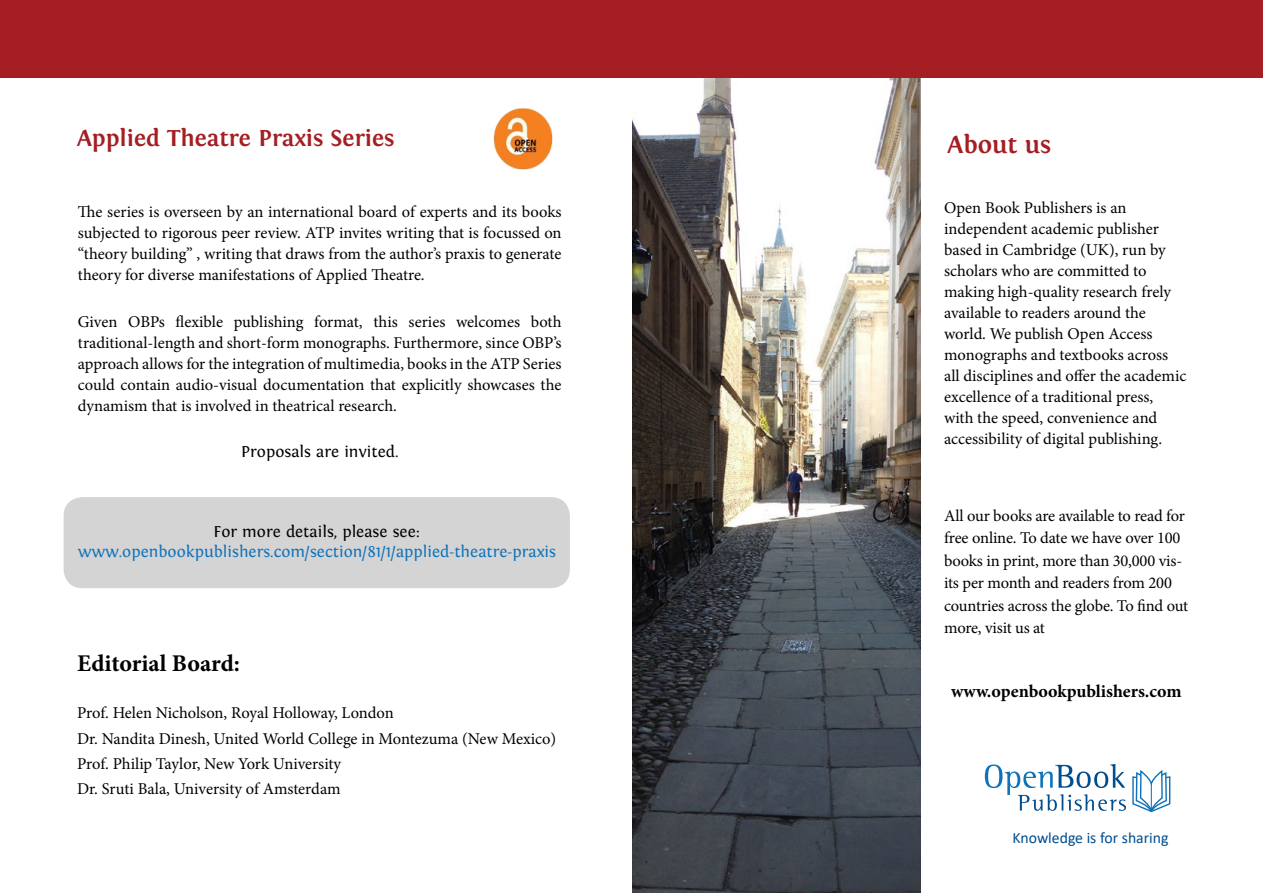
<style>
.page{position:relative;width:1263px;height:893px;background:#fff}
.page>*{position:absolute;margin:0;border:0;box-sizing:border-box;transform-origin:0 0}
.t1{font:700 25.5px "Fontin";color:#a51e23}
.t2{font:700 24px "Fontin";color:#a51e23}
.t3{font:700 24px "Minion Pro";color:#000}
.t4{font:700 18px "Minion Pro";letter-spacing:-.005em;color:#000}
.t5{font:16.5px/21px "Minion Pro";letter-spacing:-.005em;color:#000;text-align:justify}
.t6{font:16.5px "Fontin";color:#0f73ba}
.t7{font:16.5px "Fontin";color:#000}
.t8{font:15.75px "Calibri";color:#004d8f}
</style>
<div class="page">
<div style="left:64px;top:498px;width:505px;height:89px;background:#d4d4d4;border-radius:18px"></div>
<div style="left:64px;top:497px;width:506px;height:91px;border:2px solid #000;border-radius:18px"></div>
<img style="left:632px;top:78px;width:289px;height:815px">
<div style="left:0;top:0;width:1263px;height:78px;background:#a51e23"></div>
<img style="left:493px;top:108px;width:60px;height:62px">
<svg style="left:985px;top:764px;width:186px;height:49px"></svg>
<p class="t2" style="left:77px;top:125px;width:319px">Applied Theatre Praxis Series</p>
<p class="t1" style="left:948px;top:130px;width:105px">About us</p>
<p class="t5" style="left:78px;top:201px;width:485px">The series is overseen by an international board of experts and its books subjected to rigorous peer review. ATP invites writing that is focussed on “theory building” , writing that draws from the author’s praxis to generate theory for diverse manifestations of Applied Theatre.</p>
<p class="t5" style="left:78px;top:311px;width:485px">Given OBPs flexible publishing format, this series welcomes both traditional-length and short-form monographs. Furthermore, since OBP’s approach allows for the integration of multimedia, books in the ATP Series could contain audio-visual documentation that explicitly showcases the dynamism that is involved in theatrical research.</p>
<p class="t7" style="left:241px;top:443px;width:159px">Proposals are invited.</p>
<p class="t7" style="left:214px;top:522px;width:208px">For more details, please see:</p>
<p class="t6" style="left:78px;top:542px;width:480px">www.openbookpublishers.com/section/81/1/applied-theatre-praxis</p>
<p class="t3" style="left:77px;top:647px;width:164px">Editorial Board:</p>
<p class="t5" style="left:77px;top:703px;width:318px">Prof. Helen Nicholson, Royal Holloway, London</p>
<p class="t5" style="left:77px;top:728px;width:481px">Dr. Nandita Dinesh, United World College in Montezuma (New Mexico)</p>
<p class="t5" style="left:77px;top:753px;width:266px">Prof. Philip Taylor, New York University</p>
<p class="t5" style="left:77px;top:778px;width:265px">Dr. Sruti Bala, University of Amsterdam</p>
<p class="t5" style="left:944px;top:197px;width:244px;text-align:left">Open Book Publishers is an independent academic publisher based in Cambridge (UK), run by scholars who are committed to making high-quality research frely available to readers around the world. We publish Open Access monographs and textbooks across all disciplines and offer the academic excellence of a traditional press, with the speed, convenience and accessibility of digital publishing.</p>
<p class="t5" style="left:944px;top:504px;width:246px;line-height:22.5px;text-align:left">All our books are available to read for free online. To date we have over 100 books in print, more than 30,000 vis&shy;its per month and readers from 200 countries across the globe. To find out more, visit us at</p>
<p class="t4" style="left:951px;top:679px;width:232px">www.openbookpublishers.com</p>
<p class="t8" style="left:1012px;top:826px;width:158px">Knowledge is for sharing</p>
</div>
